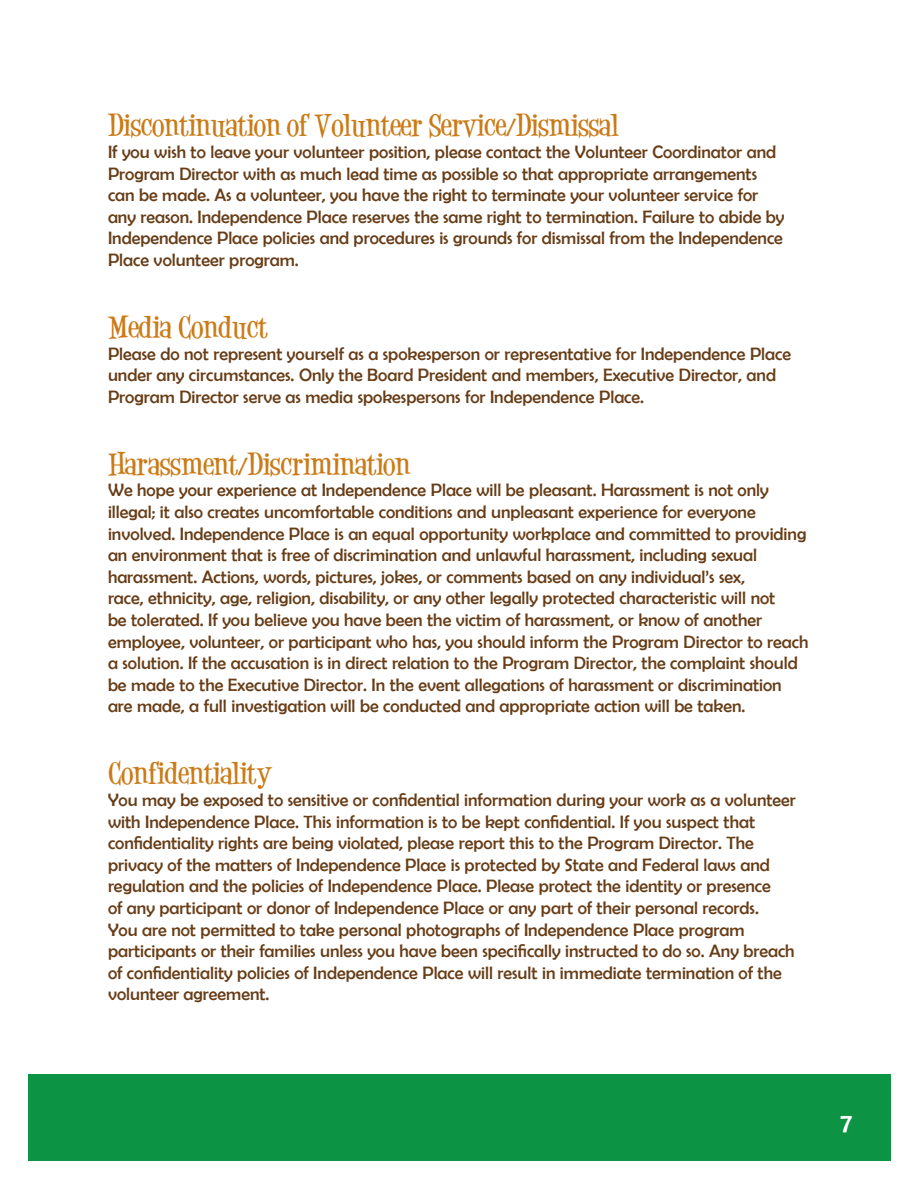
<style>
.page{position:relative;width:918px;height:1188px;background:#fff}
.page>*{position:absolute;margin:0;border:0;box-sizing:border-box;transform-origin:0 0}
.t1{font:27px "Berlin Sans FB";color:#fff}
.t2{font:700 24px "Desigers";color:#cb7a16}
.t3{font:18px/21.6px "Berlin Sans FB";color:#673d17}
</style>
<div class="page">
<div style="left:28px;top:1075px;width:863px;height:86px;background:#0d9344"></div>
<p class="t2" style="left:108px;top:108px;width:512px">Discontinuation of Volunteer Service/Dismissal</p>
<p class="t3" style="left:108px;top:141px;width:678px">If you wish to leave your volunteer position, please contact the Volunteer Coordinator and Program Director with as much lead time as possible so that appropriate arrangements can be made. As a volunteer, you have the right to terminate your volunteer service for any reason. Independence Place reserves the same right to termination. Failure to abide by Independence Place policies and procedures is grounds for dismissal from the Independence Place volunteer program.</p>
<p class="t2" style="left:108px;top:310px;width:161px">Media Conduct</p>
<p class="t3" style="left:108px;top:343px;width:685px">Please do not represent yourself as a spokesperson or representative for Independence Place under any circumstances. Only the Board President and members, Executive Director, and<br>Program Director serve as media spokespersons for Independence Place.</p>
<p class="t2" style="left:108px;top:446px;width:304px">Harassment/Discrimination</p>
<p class="t3" style="left:108px;top:479px;width:702px">We hope your experience at Independence Place will be pleasant. Harassment is not only illegal; it also creates uncomfortable conditions and unpleasant experience for everyone involved. Independence Place is an equal opportunity workplace and committed to providing an environment that is free of discrimination and unlawful harassment, including sexual harassment. Actions, words, pictures, jokes, or comments based on any individual’s sex,<br>race, ethnicity, age, religion, disability, or any other legally protected characteristic will not<br>be tolerated. If you believe you have been the victim of harassment, or know of another employee, volunteer, or participant who has, you should inform the Program Director to reach a solution. If the accusation is in direct relation to the Program Director, the complaint should be made to the Executive Director. In the event allegations of harassment or discrimination are made, a full investigation will be conducted and appropriate action will be taken.</p>
<p class="t2" style="left:108px;top:756px;width:166px">Confidentiality</p>
<p class="t3" style="left:108px;top:789px;width:689px">You may be exposed to sensitive or confidential information during your work as a volunteer with Independence Place. This information is to be kept confidential. If you suspect that confidentiality rights are being violated, please report this to the Program Director. The privacy of the matters of Independence Place is protected by State and Federal laws and regulation and the policies of Independence Place. Please protect the identity or presence<br>of any participant or donor of Independence Place or any part of their personal records.<br>You are not permitted to take personal photographs of Independence Place program participants or their families unless you have been specifically instructed to do so. Any breach of confidentiality policies of Independence Place will result in immediate termination of the volunteer agreement.</p>
<h1 class="t1" style="left:841px;top:1108px;width:13px">7</h1>
</div>
